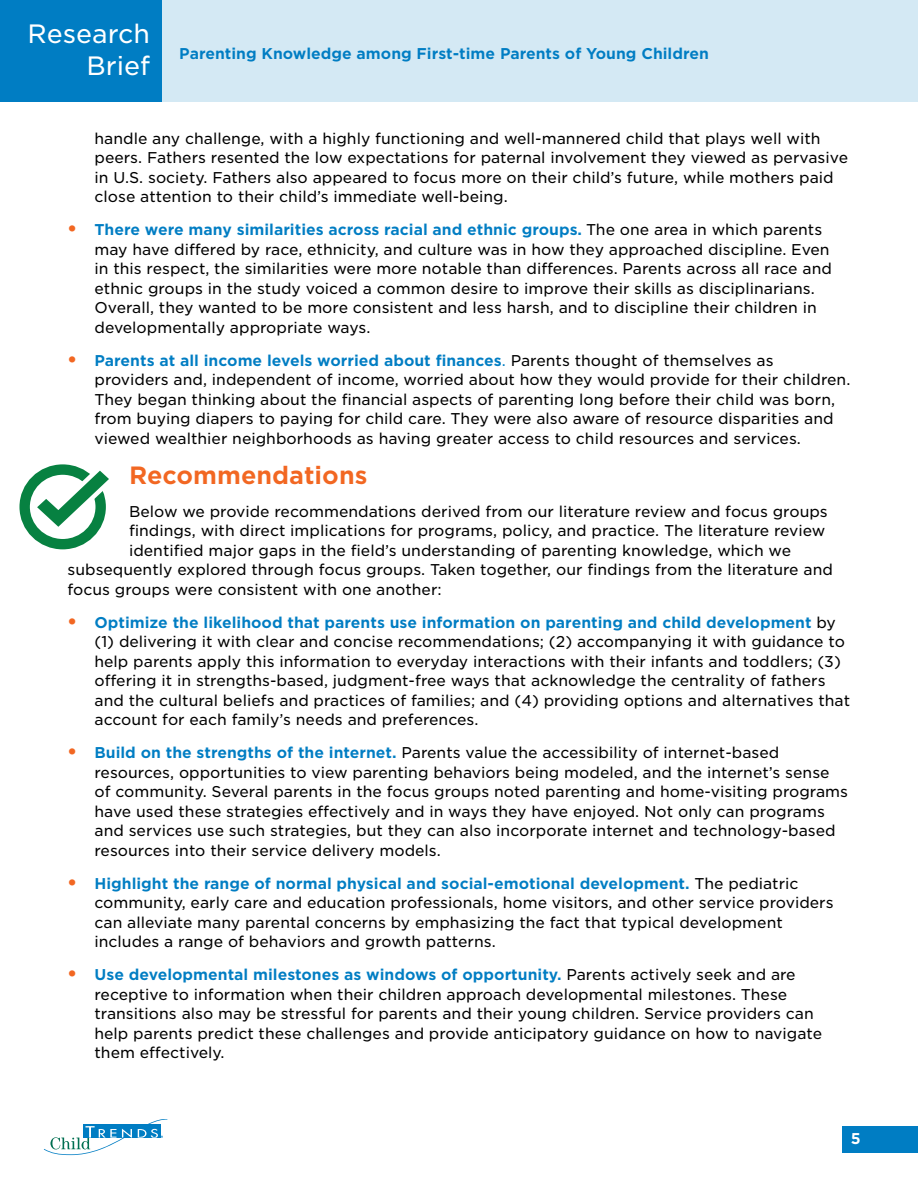
<style>
.page{position:relative;width:918px;height:1188px;background:#fff}
.page>*{position:absolute;margin:0;border:0;box-sizing:border-box;transform-origin:0 0}
.t1{font:25.5px/31.5px "Gotham S Sm";color:#fff;text-align:right}
.t2{font:700 24px "Gotham S Sm";color:#f26722}
.t3{font:15px/19.5px "Gotham S Sm";color:#000}
.t4{font:700 15px "Gotham S Sm";color:#007dc3}
.t5{font:700 15px "Gotham S Sm";color:#fff}
.s1{font-weight:900;font-size:18px;color:#f26722}
.s2{font-weight:700;color:#007dc3}
.s3{color:#007dc3}
</style>
<div class="page">
<svg style="left:44px;top:1119px;width:123px;height:36px"></svg>
<div style="left:842px;top:1126px;width:76px;height:27px;background:#007dc3"></div>
<div style="left:0;top:0;width:918px;height:102px;background:#d4e9f4"></div>
<div style="left:0;top:0;width:162px;height:102px;background:#007dc3"></div>
<div style="left:19px;top:464px;width:87px;height:85px;border:10px solid #078141;border-radius:50%"></div>
<svg style="left:31px;top:465px;width:78px;height:68px"></svg>
<h1 class="t1" style="left:28px;top:18px;width:124px">Research<br>Brief</h1>
<p class="t4" style="left:179px;top:43px;width:531px">Parenting Knowledge among First-time Parents of Young Children</p>
<p class="t3" style="left:94px;top:128px;width:755px">handle any challenge, with a highly functioning and well-mannered child that plays well with peers. Fathers resented the low expectations for paternal involvement they viewed as pervasive in U.S. society. Fathers also appeared to focus more on their child’s future, while mothers paid close attention to their child’s immediate well-being.</p>
<p class="t3" style="left:94px;top:220px;width:739px;text-indent:-27px"><span class="s1">•</span> <span class="s2">There were many similarities across racial and ethnic groups.</span> The one area in which parents may have differed by race, ethnicity, and culture was in how they approached discipline. Even in this respect, the similarities were more notable than differences. Parents across all race and ethnic groups in the study voiced a common desire to improve their skills as disciplinarians.<br>Overall, they wanted to be more consistent and less harsh, and to discipline their children in developmentally appropriate ways.</p>
<p class="t3" style="left:94px;top:350px;width:757px;text-indent:-27px"><span class="s1">•</span> <span class="s2">Parents at all income levels worried about finances</span><span class="s3">.</span> Parents thought of themselves as providers and, independent of income, worried about how they would provide for their children.<br>They began thinking about the financial aspects of parenting long before their child was born, from buying diapers to paying for child care. They were also aware of resource disparities and viewed wealthier neighborhoods as having greater access to child resources and services.</p>
<h2 class="t2" style="left:129px;top:458px;width:240px">Recommendations</h2>
<p class="t3" style="left:129px;top:501px;width:700px">Below we provide recommendations derived from our literature review and focus groups</p>
<p class="t3" style="left:129px;top:520px;width:698px">findings, with direct implications for programs, policy, and practice. The literature review</p>
<p class="t3" style="left:129px;top:540px;width:664px">identified major gaps in the field’s understanding of parenting knowledge, which we</p>
<p class="t3" style="left:68px;top:559px;width:767px">subsequently explored through focus groups. Taken together, our findings from the literature and</p>
<p class="t3" style="left:68px;top:579px;width:376px">focus groups were consistent with one another:</p>
<p class="t3" style="left:94px;top:612px;width:757px;text-indent:-27px"><span class="s1">•</span> <span class="s2">Optimize the likelihood that parents use information on parenting and child development</span> by (1) delivering it with clear and concise recommendations; (2) accompanying it with guidance to help parents apply this information to everyday interactions with their infants and toddlers; (3) offering it in strengths-based, judgment-free ways that acknowledge the centrality of fathers and the cultural beliefs and practices of families; and (4) providing options and alternatives that account for each family’s needs and preferences.</p>
<p class="t3" style="left:94px;top:742px;width:755px;text-indent:-27px"><span class="s1">•</span> <span class="s2">Build on the strengths of the internet.</span> Parents value the accessibility of internet-based resources, opportunities to view parenting behaviors being modeled, and the internet’s sense of community. Several parents in the focus groups noted parenting and home-visiting programs have used these strategies effectively and in ways they have enjoyed. Not only can programs and services use such strategies, but they can also incorporate internet and technology-based resources into their service delivery models.</p>
<p class="t3" style="left:94px;top:873px;width:741px;text-indent:-27px"><span class="s1">•</span> <span class="s2">Highlight the range of normal physical and social-emotional development.</span> The pediatric community, early care and education professionals, home visitors, and other service providers can alleviate many parental concerns by emphasizing the fact that typical development includes a range of behaviors and growth patterns.</p>
<p class="t3" style="left:94px;top:964px;width:729px;text-indent:-27px"><span class="s1">•</span> <span class="s2">Use developmental milestones as windows of opportunity.</span> Parents actively seek and are receptive to information when their children approach developmental milestones. These transitions also may be stressful for parents and their young children. Service providers can help parents predict these challenges and provide anticipatory guidance on how to navigate them effectively.</p>
<p class="t5" style="left:851px;top:1129px;width:11px">5</p>
</div>
